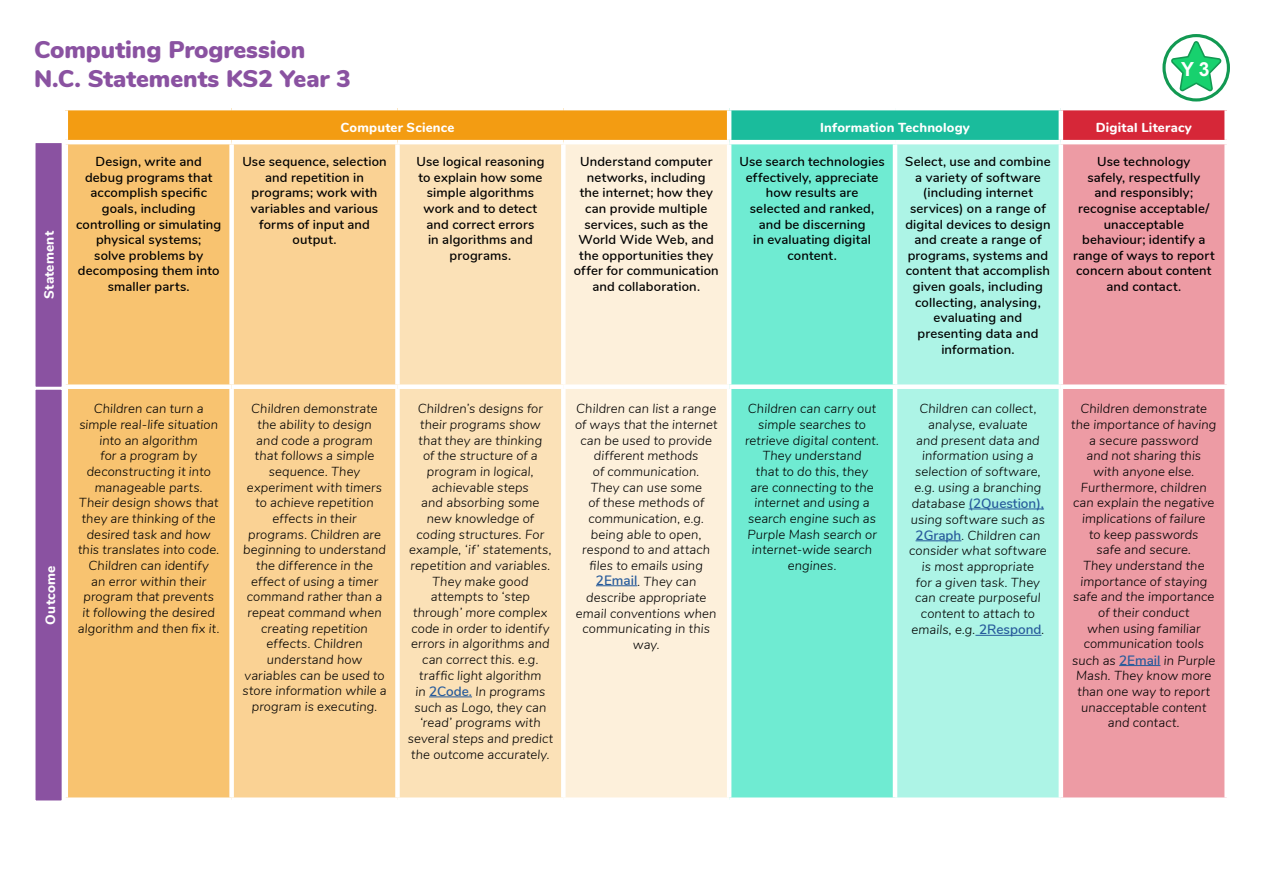
<style>
.page{position:relative;width:1263px;height:893px;background:#fff}
.page>*{position:absolute;margin:0;border:0;box-sizing:border-box;transform-origin:0 0}
.t1{font:900 24px/28.8px "Nunito";color:#8a52a1}
.t2{font:700 19.35px "Arial";color:#fff}
.t3{font:600 13.5px "Nunito";color:#275b9b}
.t4{font:800 13.5px "Nunito";letter-spacing:.015em;color:#fff}
.t5{font:italic 300 13.05px/15.8px "Nunito";letter-spacing:.01em;color:#000;text-align:center}
.t6{font:600 13.05px/15.6px "Nunito";letter-spacing:.01em;color:#000;text-align:center}
.t7{font:800 13.05px "Nunito";letter-spacing:.015em;color:#fff}
.s1{font-weight:600;font-style:normal;font-size:13.5px;color:#275b9b}
.s2{font-weight:300;font-style:italic;font-size:13.05px;color:#000}
</style>
<div class="page">
<div style="left:66px;top:108px;width:663px;height:34px;background:#f39c12"></div>
<div style="left:729px;top:108px;width:332px;height:34px;background:#1abc9c"></div>
<div style="left:1061px;top:108px;width:166px;height:34px;background:#d62738"></div>
<div style="left:68px;top:144px;width:161px;height:653px;background:#f8c370"></div>
<div style="left:234px;top:144px;width:161px;height:653px;background:#fad294"></div>
<div style="left:400px;top:144px;width:161px;height:653px;background:#fbe1b7"></div>
<div style="left:566px;top:144px;width:161px;height:653px;background:#fdf0db"></div>
<div style="left:731px;top:144px;width:162px;height:653px;background:#6febd2"></div>
<div style="left:897px;top:144px;width:161px;height:653px;background:#adf4e6"></div>
<div style="left:1063px;top:144px;width:161px;height:653px;background:#ed9ba4"></div>
<hr style="left:64px;top:110px;width:4px;height:30px;background:#fff">
<hr style="left:64px;top:106px;width:168px;height:4px;background:#fff">
<hr style="left:232px;top:106px;width:165px;height:4px;background:#fff">
<hr style="left:397px;top:106px;width:166px;height:4px;background:#fff">
<hr style="left:563px;top:106px;width:166px;height:4px;background:#fff">
<hr style="left:727px;top:110px;width:4px;height:30px;background:#fff">
<hr style="left:729px;top:106px;width:166px;height:4px;background:#fff">
<hr style="left:895px;top:106px;width:166px;height:4px;background:#fff">
<div style="left:1058px;top:110px;width:5px;height:30px;background:#fff"></div>
<hr style="left:1061px;top:106px;width:168px;height:4px;background:#fff">
<div style="left:1224px;top:110px;width:5px;height:30px;background:#fff"></div>
<hr style="left:64px;top:140px;width:168px;height:4px;background:#fff">
<hr style="left:232px;top:140px;width:165px;height:4px;background:#fff">
<hr style="left:397px;top:140px;width:166px;height:4px;background:#fff">
<hr style="left:563px;top:140px;width:166px;height:4px;background:#fff">
<hr style="left:729px;top:140px;width:166px;height:4px;background:#fff">
<hr style="left:895px;top:140px;width:166px;height:4px;background:#fff">
<hr style="left:1061px;top:140px;width:168px;height:4px;background:#fff">
<div style="left:64px;top:384px;width:168px;height:5px;background:#fff"></div>
<div style="left:232px;top:384px;width:165px;height:5px;background:#fff"></div>
<div style="left:397px;top:384px;width:166px;height:5px;background:#fff"></div>
<div style="left:563px;top:384px;width:166px;height:5px;background:#fff"></div>
<div style="left:729px;top:384px;width:166px;height:5px;background:#fff"></div>
<div style="left:895px;top:384px;width:166px;height:5px;background:#fff"></div>
<div style="left:1061px;top:384px;width:168px;height:5px;background:#fff"></div>
<hr style="left:429px;top:696px;width:43px;height:1px;background:#275b9b">
<hr style="left:596px;top:585px;width:41px;height:1px;background:#275b9b">
<hr style="left:969px;top:509px;width:75px;height:1px;background:#275b9b">
<hr style="left:915px;top:540px;width:46px;height:1px;background:#275b9b">
<hr style="left:975px;top:635px;width:66px;height:1px;background:#275b9b">
<hr style="left:1119px;top:665px;width:41px;height:1px;background:#275b9b">
<svg style="left:1162px;top:34px;width:68px;height:68px"></svg>
<div style="left:35px;top:142px;width:27px;height:245px;background:#8a52a1"></div>
<div style="left:34px;top:142px;width:29px;height:246px;border:2px solid #fff"></div>
<div style="left:35px;top:389px;width:27px;height:412px;background:#8a52a1"></div>
<div style="left:34px;top:388px;width:29px;height:414px;border:2px solid #fff"></div>
<h1 class="t1" style="left:34px;top:36px;width:318px">Computing Progression<br>N.C. Statements KS2 Year 3</h1>
<h2 class="t2" style="left:1181px;top:58px;width:30px">Y 3</h2>
<p class="t4" style="left:40px;top:299px;width:69px;rotate:-90deg">Statement</p>
<p class="t4" style="left:42px;top:624px;width:60px;rotate:-90deg">Outcome</p>
<p class="t7" style="left:340px;top:119px;width:115px">Computer Science</p>
<p class="t7" style="left:820px;top:119px;width:151px">Information Technology</p>
<p class="t7" style="left:1096px;top:119px;width:98px">Digital Literacy</p>
<p class="t6" style="left:76px;top:154px;width:147px">Design, write and debug programs that accomplish specific goals, including controlling or simulating physical systems;<br>solve problems by decomposing them into smaller parts.</p>
<p class="t6" style="left:242px;top:154px;width:146px">Use sequence, selection and repetition in programs; work with variables and various forms of input and output.</p>
<p class="t6" style="left:416px;top:154px;width:130px">Use logical reasoning to explain how some simple algorithms work and to detect and correct errors<br>in algorithms and programs.</p>
<p class="t6" style="left:574px;top:154px;width:147px">Understand computer networks, including<br>the internet; how they can provide multiple services, such as the<br>World Wide Web, and the opportunities they offer for communication and collaboration.</p>
<p class="t6" style="left:739px;top:154px;width:147px">Use search technologies effectively, appreciate how results are selected and ranked, and be discerning<br>in evaluating digital content.</p>
<p class="t6" style="left:905px;top:154px;width:147px">Select, use and combine a variety of software (including internet services) on a range of digital devices to design and create a range of programs, systems and content that accomplish given goals, including collecting, analysing, evaluating and presenting data and information.</p>
<p class="t6" style="left:1073px;top:154px;width:143px">Use technology<br>safely, respectfully<br>and responsibly; recognise acceptable/ unacceptable behaviour; identify a range of ways to report concern about content and contact.</p>
<p class="t5" style="left:78px;top:401px;width:143px">Children can turn a simple real-life situation into an algorithm<br>for a program by deconstructing it into manageable parts.<br>Their design shows that they are thinking of the desired task and how this translates into code.<br>Children can identify<br>an error within their program that prevents<br>it following the desired algorithm and then fix it.</p>
<p class="t5" style="left:242px;top:401px;width:146px">Children demonstrate the ability to design<br>and code a program<br>that follows a simple sequence. They experiment with timers to achieve repetition effects in their programs. Children are beginning to understand the difference in the effect of using a timer command rather than a repeat command when creating repetition effects. Children understand how variables can be used to store information while a program is executing.</p>
<p class="t5" style="left:408px;top:401px;width:147px">Children’s designs for their programs show that they are thinking<br>of the structure of a program in logical, achievable steps<br>and absorbing some new knowledge of coding structures. For example, ‘if’ statements, repetition and variables.<br>They make good attempts to ‘step through’ more complex code in order to identify errors in algorithms and can correct this. e.g. traffic light algorithm<br>in <span class="s1">2Code.</span> In programs such as Logo, they can ‘read’ programs with several steps and predict the outcome accurately.</p>
<p class="t5" style="left:575px;top:401px;width:144px">Children can list a range of ways that the internet can be used to provide different methods<br>of communication.<br>They can use some<br>of these methods of communication, e.g. being able to open, respond to and attach files to emails using<br><span class="s1">2Email</span>. They can describe appropriate email conventions when communicating in this way.</p>
<p class="t5" style="left:745px;top:401px;width:136px">Children can carry out simple searches to retrieve digital content.<br>They understand<br>that to do this, they<br>are connecting to the internet and using a search engine such as<br>Purple Mash search or internet-wide search engines.</p>
<p class="t5" style="left:914px;top:401px;width:128px">Children can collect, analyse, evaluate<br>and present data and information using a selection of software, e.g. using a branching</p>
<p class="t3" style="left:912px;top:494px;width:134px"><span class="s2">database</span> (2Question),</p>
<p class="t5" style="left:909px;top:511px;width:139px">using software such as<br><span class="s1">2Graph</span>. Children can consider what software is most appropriate<br>for a given task. They can create purposeful content to attach to emails, e.g. <span class="s1">2Respond</span>.</p>
<p class="t5" style="left:1071px;top:401px;width:147px">Children demonstrate the importance of having a secure password<br>and not sharing this<br>with anyone else.<br>Furthermore, children can explain the negative implications of failure<br>to keep passwords<br>safe and secure.<br>They understand the importance of staying safe and the importance of their conduct<br>when using familiar communication tools such as <span class="s1">2Email</span> in Purple<br>Mash. They know more than one way to report unacceptable content and contact.</p>
</div>
